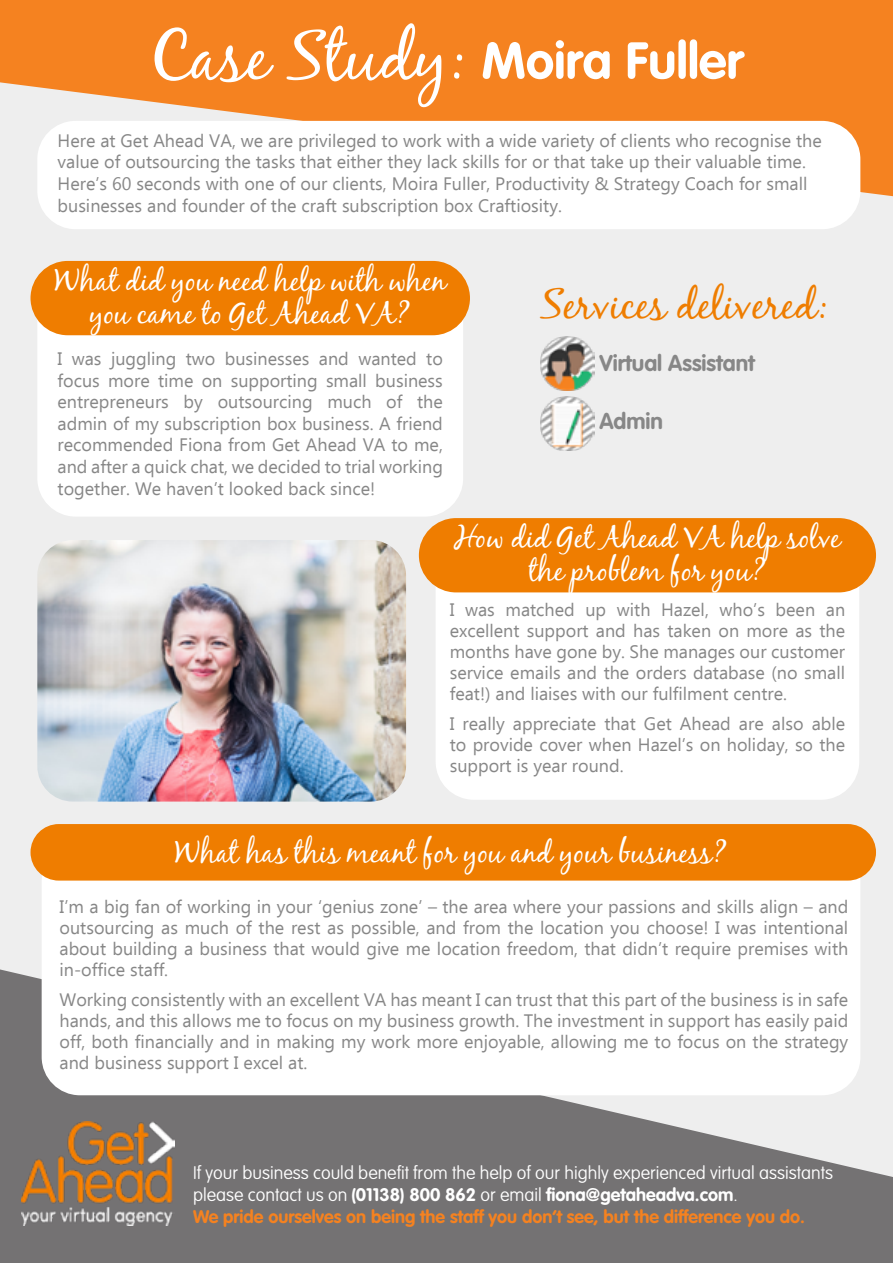
<style>
.page{position:relative;width:893px;height:1263px;background:#eee}
.page>*{position:absolute;margin:0;border:0;box-sizing:border-box;transform-origin:0 0}
.t1{font:700 51px "VAG Rounded Std";color:#fff}
.t2{font:42px "Black Jack";color:#ef7d00}
.t3{font:30px/33px "Black Jack";color:#fff;text-align:center}
.t4{font:700 22.5px "VAG Rounded Std";color:#878787}
.t5{font:18px/21px "Ebrima";color:#878787;text-align:justify}
.t6{font:700 18px/21.6px "VAG Rounded Std";color:#f58220}
.t7{font:100 18px "VAG Rounded";color:#fff}
.s1{font-family:"Black Jack";font-weight:400;font-size:69px}
.s2{font-family:"VAG Rounded";font-weight:100;color:#fff}
.s3{color:#fff}
</style>
<div class="page">
<svg style="left:0;top:0;width:893px;height:196px;background:#f48a2f"></svg>
<div style="left:37px;top:121px;width:823px;height:108px;background:#fff;border-radius:38px"></div>
<div style="left:436px;top:534px;width:423px;height:266px;background:#fff;border-radius:38px"></div>
<div style="left:419px;top:518px;width:457px;height:74px;background:#ef7d00;border-radius:37px"></div>
<div style="left:37px;top:265px;width:426px;height:252px;background:#fff;border-radius:38px"></div>
<div style="left:31px;top:261px;width:439px;height:74px;background:#ef7d00;border-radius:37px"></div>
<svg style="left:0;top:969px;width:893px;height:294px;background:#848283"></svg>
<div style="left:42px;top:843px;width:818px;height:252px;background:#fff;border-radius:38px"></div>
<div style="left:31px;top:824px;width:845px;height:56px;background:#ef7d00;border-radius:28px"></div>
<img style="left:21px;top:1122px;width:153px;height:103px">
<img style="left:540px;top:336px;width:54px;height:54px">
<img style="left:540px;top:396px;width:54px;height:54px">
<img style="left:37px;top:540px;width:369px;height:261px">
<h1 class="t1" style="left:149px;top:31px;width:595px"><span class="s1">Case Study:</span> Moira Fuller</h1>
<p class="t5" style="left:58px;top:129px;width:766px;line-height:21.6px;text-align:left">Here at Get Ahead VA, we are privileged to work with a wide variety of clients who recognise the value of outsourcing the tasks that either they lack skills for or that take up their valuable time.<br>Here’s 60 seconds with one of our clients, Moira Fuller, Productivity &amp; Strategy Coach for small businesses and founder of the craft subscription box Craftiosity.</p>
<h3 class="t3" style="left:55px;top:263px;width:393px">What did you need help with when you came to Get Ahead VA?</h3>
<p class="t5" style="left:58px;top:347px;width:387px;line-height:21.6px">I was juggling two businesses and wanted to focus more time on supporting small business entrepreneurs by outsourcing much of the admin of my subscription box business. A friend recommended Fiona from Get Ahead VA to me, and after a quick chat, we decided to trial working together. We haven’t looked back since!</p>
<h2 class="t2" style="left:540px;top:279px;width:290px">Services delivered:</h2>
<p class="t4" style="left:599px;top:349px;width:157px">Virtual Assistant</p>
<p class="t4" style="left:599px;top:408px;width:65px">Admin</p>
<h3 class="t3" style="left:454px;top:520px;width:388px">How did Get Ahead VA help solve the problem for you?</h3>
<p class="t5" style="left:450px;top:599px;width:397px">I was matched up with Hazel, who’s been an excellent support and has taken on more as the months have gone by. She manages our customer service emails and the orders database (no small feat!) and liaises with our fulfilment centre.</p>
<p class="t5" style="left:450px;top:712px;width:397px">I really appreciate that Get Ahead are also able to provide cover when Hazel’s on holiday, so the support is year round.</p>
<h3 class="t3" style="left:175px;top:835px;width:554px">What has this meant for you and your business?</h3>
<p class="t5" style="left:60px;top:895px;width:790px">I’m a big fan of working in your ‘genius zone’ – the area where your passions and skills align – and outsourcing as much of the rest as possible, and from the location you choose! I was intentional about building a business that would give me location freedom, that didn’t require premises with in-office staff.</p>
<p class="t5" style="left:60px;top:988px;width:790px">Working consistently with an excellent VA has meant I can trust that this part of the business is in safe hands, and this allows me to focus on my business growth. The investment in support has easily paid off, both financially and in making my work more enjoyable, allowing me to focus on the strategy and business support I excel at.</p>
<p class="t7" style="left:193px;top:1163px;width:641px">If your business could benefit from the help of our highly experienced virtual assistants</p>
<p class="t6" style="left:193px;top:1184px;width:613px"><span class="s2">please contact us on</span> <span class="s3">(01138) 800 862</span> <span class="s2">or email</span> <span class="s3">fiona@getaheadva.com</span><span class="s2">.<br></span>We pride ourselves on being the staff you don’t see, but the difference you do.</p>
</div>
